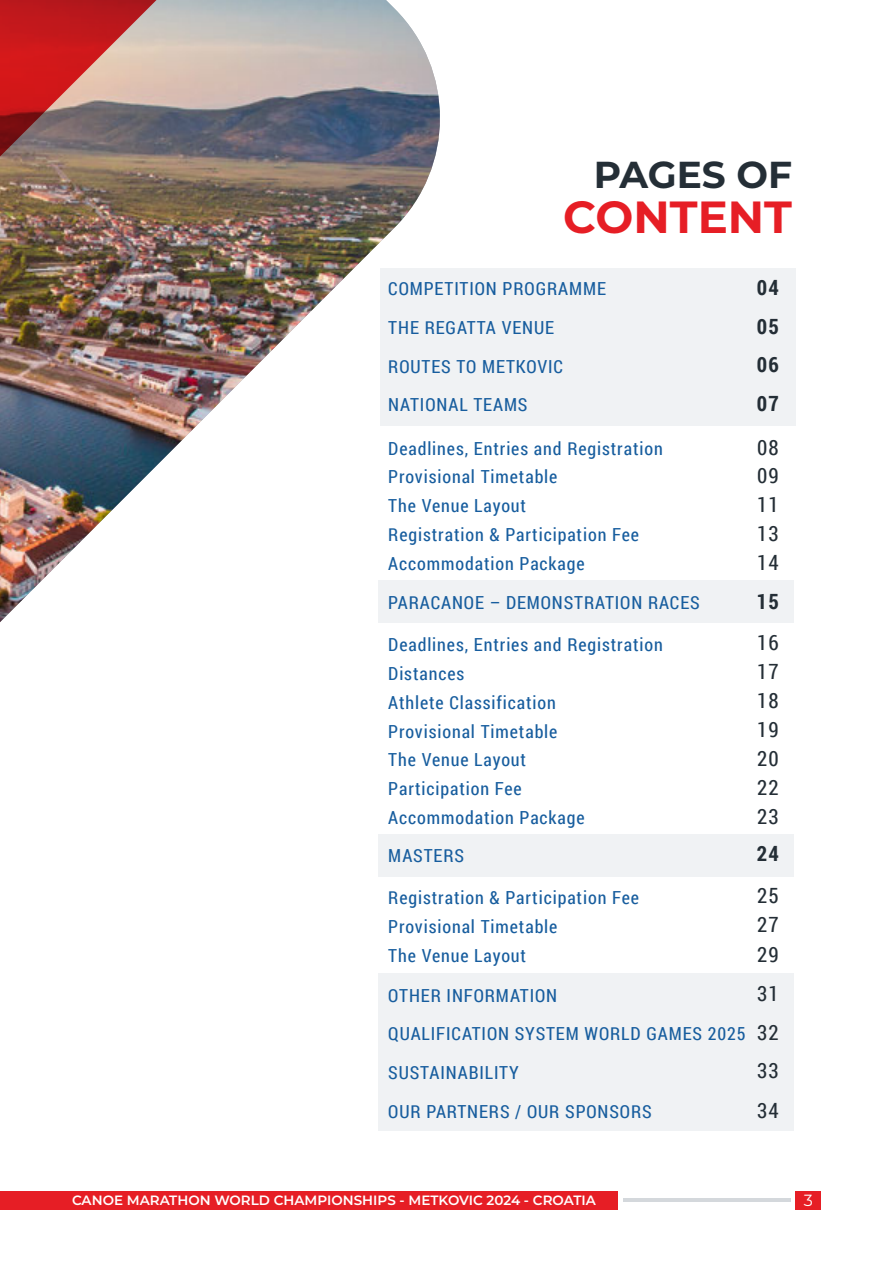
<style>
.page{position:relative;width:893px;height:1263px;background:#fff}
.page>*{position:absolute;margin:0;border:0;box-sizing:border-box;transform-origin:0 0}
.t1{font:700 45px "Montserrat";color:#e61e25}
.t2{font:700 37.5px "Montserrat";color:#242e36}
.Paragraph_Style_6{font:21px "Roboto Condensed";letter-spacing:.05em;color:#242e36}
.Paragraph_Style_6-2{font:700 21px "Roboto Condensed";letter-spacing:.05em;color:#242e36}
.Paragraph_Style_6-3{font:18px "Roboto Condensed";letter-spacing:.05em;color:#175d9e}
.Paragraph_Style_4{font:18px "Roboto Condensed";letter-spacing:.05em;color:#175d9e}
.t3{font:16.2px "Montserrat";color:#fff}
.t4{font:600 13.5px "Montserrat";color:#fff}
</style>
<div class="page">
<img style="left:0;top:0;width:442px;height:622px">
<svg style="left:0;top:0;width:169px;height:215px;background:#a7625b"></svg>
<div style="left:380px;top:268px;width:415px;height:157px;background:#f0f2f4"></div>
<div style="left:378px;top:973px;width:416px;height:158px;background:#f0f2f4"></div>
<div style="left:378px;top:580px;width:416px;height:42px;background:#f0f2f4"></div>
<div style="left:378px;top:835px;width:416px;height:42px;background:#f0f2f4"></div>
<div style="left:0;top:1191px;width:617px;height:18px;background:#e61e25"></div>
<div style="left:796px;top:1191px;width:25px;height:18px;background:#e61e25"></div>
<hr style="left:623px;top:1198px;width:167px;height:3px;background:#d4d8dc">
<p class="t2" style="left:594px;top:148px;width:200px">PAGES OF</p>
<p class="t1" style="left:563px;top:185px;width:230px">CONTENT</p>
<p class="Paragraph_Style_6-3" style="left:388px;top:277px;width:219px">COMPETITION PROGRAMME</p>
<p class="Paragraph_Style_6-2" style="left:757px;top:273px;width:23px">04</p>
<p class="Paragraph_Style_6-3" style="left:388px;top:315px;width:167px">THE REGATTA VENUE</p>
<p class="Paragraph_Style_6-2" style="left:757px;top:312px;width:23px">05</p>
<p class="Paragraph_Style_4" style="left:388px;top:354px;width:176px">ROUTES TO METKOVIC</p>
<p class="Paragraph_Style_6-2" style="left:757px;top:350px;width:23px">06</p>
<p class="Paragraph_Style_4" style="left:388px;top:392px;width:141px">NATIONAL TEAMS</p>
<p class="Paragraph_Style_6-2" style="left:757px;top:389px;width:23px">07</p>
<p class="Paragraph_Style_4" style="left:388px;top:436px;width:276px">Deadlines, Entries and Registration</p>
<p class="Paragraph_Style_6" style="left:757px;top:433px;width:23px">08</p>
<p class="Paragraph_Style_6-3" style="left:388px;top:465px;width:171px">Provisional Timetable</p>
<p class="Paragraph_Style_6" style="left:757px;top:461px;width:23px">09</p>
<p class="Paragraph_Style_6-3" style="left:388px;top:493px;width:139px">The Venue Layout</p>
<p class="Paragraph_Style_6" style="left:757px;top:490px;width:23px">11</p>
<p class="Paragraph_Style_6-3" style="left:388px;top:551px;width:198px">Accommodation Package</p>
<p class="Paragraph_Style_6" style="left:757px;top:548px;width:23px">14</p>
<p class="Paragraph_Style_4" style="left:388px;top:590px;width:313px">PARACANOE – DEMONSTRATION RACES</p>
<p class="Paragraph_Style_6-2" style="left:757px;top:587px;width:23px">15</p>
<p class="Paragraph_Style_4" style="left:388px;top:632px;width:276px">Deadlines, Entries and Registration</p>
<p class="Paragraph_Style_6" style="left:757px;top:628px;width:23px">16</p>
<p class="Paragraph_Style_6-3" style="left:388px;top:661px;width:77px">Distances</p>
<p class="Paragraph_Style_6" style="left:757px;top:657px;width:23px">17</p>
<p class="Paragraph_Style_6-3" style="left:388px;top:522px;width:252px">Registration &amp; Participation Fee</p>
<p class="Paragraph_Style_6" style="left:757px;top:519px;width:23px">13</p>
<p class="Paragraph_Style_6-3" style="left:388px;top:690px;width:169px">Athlete Classification</p>
<p class="Paragraph_Style_6" style="left:757px;top:686px;width:23px">18</p>
<p class="Paragraph_Style_6-3" style="left:388px;top:719px;width:171px">Provisional Timetable</p>
<p class="Paragraph_Style_6" style="left:757px;top:715px;width:23px">19</p>
<p class="Paragraph_Style_6-3" style="left:388px;top:747px;width:139px">The Venue Layout</p>
<p class="Paragraph_Style_6" style="left:757px;top:744px;width:23px">20</p>
<p class="Paragraph_Style_6-3" style="left:388px;top:776px;width:135px">Participation Fee</p>
<p class="Paragraph_Style_6" style="left:757px;top:772px;width:23px">22</p>
<p class="Paragraph_Style_6-3" style="left:388px;top:805px;width:198px">Accommodation Package</p>
<p class="Paragraph_Style_6" style="left:757px;top:802px;width:23px">23</p>
<p class="Paragraph_Style_4" style="left:388px;top:843px;width:77px">MASTERS</p>
<p class="Paragraph_Style_6-2" style="left:757px;top:839px;width:23px">24</p>
<p class="Paragraph_Style_4" style="left:388px;top:885px;width:252px">Registration &amp; Participation Fee</p>
<p class="Paragraph_Style_6" style="left:757px;top:881px;width:23px">25</p>
<p class="Paragraph_Style_6-3" style="left:388px;top:914px;width:171px">Provisional Timetable</p>
<p class="Paragraph_Style_6" style="left:757px;top:910px;width:23px">27</p>
<p class="Paragraph_Style_6-3" style="left:388px;top:943px;width:139px">The Venue Layout</p>
<p class="Paragraph_Style_6" style="left:757px;top:939px;width:23px">29</p>
<p class="Paragraph_Style_6-3" style="left:388px;top:983px;width:170px">OTHER INFORMATION</p>
<p class="Paragraph_Style_6" style="left:757px;top:979px;width:23px">31</p>
<p class="Paragraph_Style_6-3" style="left:388px;top:1021px;width:359px">QUALIFICATION SYSTEM WORLD GAMES 2025</p>
<p class="Paragraph_Style_6" style="left:757px;top:1018px;width:23px">32</p>
<p class="Paragraph_Style_6-3" style="left:388px;top:1060px;width:132px">SUSTAINABILITY</p>
<p class="Paragraph_Style_6" style="left:757px;top:1056px;width:23px">33</p>
<p class="Paragraph_Style_6-3" style="left:388px;top:1099px;width:265px">OUR PARTNERS / OUR SPONSORS</p>
<p class="Paragraph_Style_6" style="left:757px;top:1095px;width:23px">34</p>
<p class="t4" style="left:72px;top:1190px;width:525px">CANOE MARATHON WORLD CHAMPIONSHIPS - METKOVIC 2024 - CROATIA</p>
<p class="t3" style="left:804px;top:1189px;width:11px">3</p>
</div>
